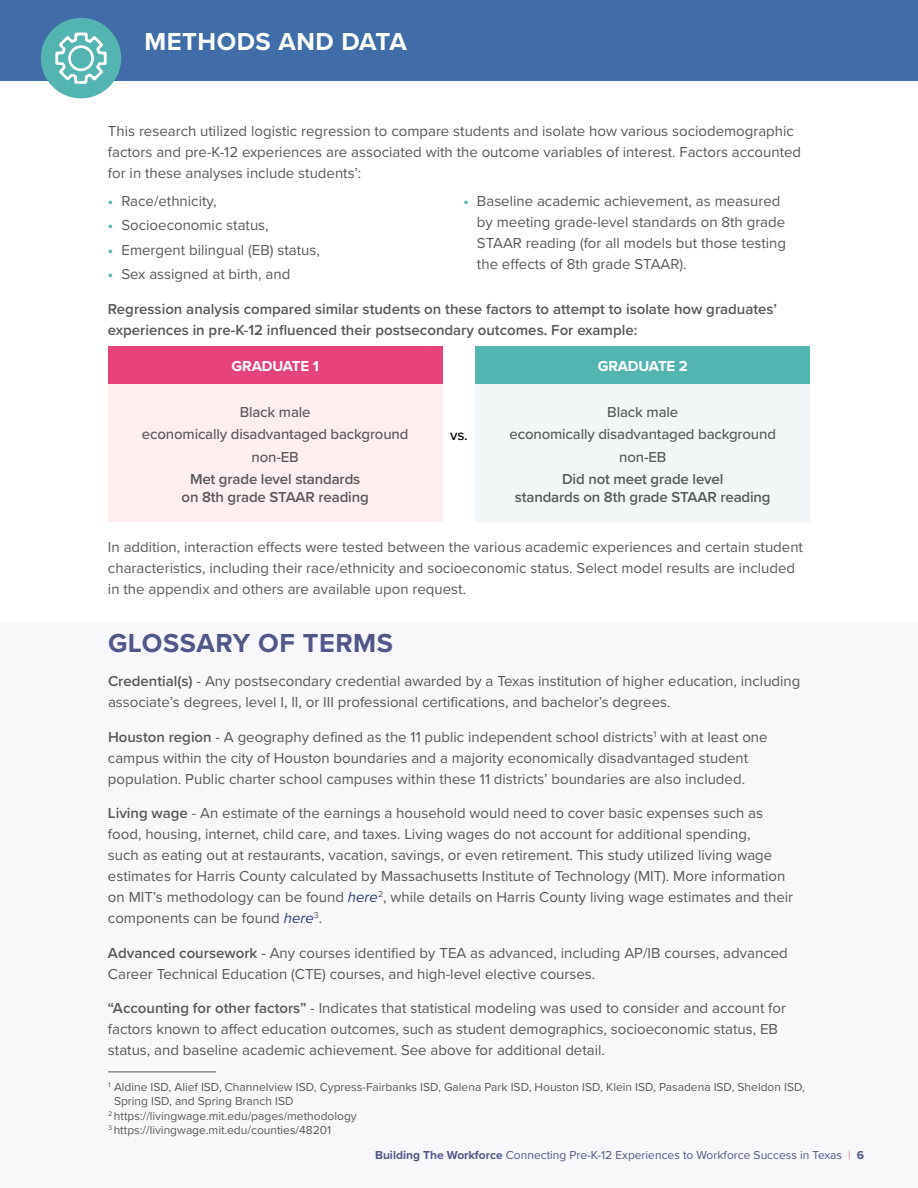
<style>
.page{position:relative;width:918px;height:1188px;background:#fff}
.page>*{position:absolute;margin:0;border:0;box-sizing:border-box;transform-origin:0 0}
.t1{font:700 27px "Proxima Nova";letter-spacing:.02em;color:#525789}
.t2{font:700 25.5px "Proxima Nova";letter-spacing:.02em;color:#fff}
.t3{font:15px/21px "Proxima Nova";color:#58595b}
.t4{font:600 15px/21px "Proxima Nova";color:#58595b}
.t5{font:500 15px/22.5px "Proxima Nova";letter-spacing:-.01em;color:#5a5a5c;text-align:center}
.t6{font:600 15px/18px "Proxima Nova";letter-spacing:-.01em;color:#5a5a5c;text-align:center}
.t7{font:700 15px "Proxima Nova";letter-spacing:-.01em;color:#fff}
.t8{font:500 15px "Proxima Nova";color:#000}
.t9{font:12px "Proxima Nova";color:#58595b}
.t10{font:12px "Proxima Nova";color:#525789}
.s1{font-weight:700;color:#53b5b0}
.s2{font-weight:600}
.s3{font-style:italic;color:#2d3d78}
.s4{font-weight:700}
.s5{color:#ea6e90}
</style>
<div class="page">
<div style="left:0;top:623px;width:918px;height:565px;background:#f8f8fb"></div>
<div style="left:0;top:0;width:918px;height:81px;background:#406ca9"></div>
<div style="left:41px;top:18px;width:80px;height:80px;background:#53b5b0;border-radius:50%"></div>
<svg style="left:55px;top:32px;width:52px;height:52px"></svg>
<div style="left:108px;top:346px;width:334px;height:39px;background:#e6427b"></div>
<div style="left:476px;top:346px;width:334px;height:39px;background:#53b5b0"></div>
<div style="left:108px;top:385px;width:334px;height:137px;background:#fdeff0"></div>
<div style="left:476px;top:385px;width:334px;height:137px;background:#f0f7f6"></div>
<hr style="left:108px;top:1072px;width:108px;height:1px;background:#58595b">
<h2 class="t2" style="left:145px;top:23px;width:264px">METHODS AND DATA</h2>
<p class="t3" style="left:108px;top:120px;width:695px">This research utilized logistic regression to compare students and isolate how various sociodemographic factors and pre-K-12 experiences are associated with the outcome variables of interest. Factors accounted for in these analyses include students’:</p>
<p class="t3" style="left:108px;top:189px;width:110px"><span class="s1">•</span> Race/ethnicity,</p>
<p class="t3" style="left:108px;top:214px;width:162px"><span class="s1">•</span> Socioeconomic status,</p>
<p class="t3" style="left:108px;top:238px;width:213px"><span class="s1">•</span> Emergent bilingual (EB) status,</p>
<p class="t3" style="left:108px;top:263px;width:184px"><span class="s1">•</span> Sex assigned at birth, and</p>
<p class="t3" style="left:477px;top:189px;width:311px;text-indent:-14px"><span class="s1">•</span> Baseline academic achievement, as measured by meeting grade-level standards on 8th grade STAAR reading (for all models but those testing the effects of 8th grade STAAR).</p>
<p class="t4" style="left:108px;top:298px;width:671px">Regression analysis compared similar students on these factors to attempt to isolate how graduates’ experiences in pre-K-12 influenced their postsecondary outcomes. For example:</p>
<p class="t7" style="left:232px;top:355px;width:89px">GRADUATE 1</p>
<p class="t5" style="left:142px;top:400px;width:268px">Black male<br>economically disadvantaged background non-EB</p>
<p class="t6" style="left:182px;top:470px;width:189px">Met grade level standards on 8th grade STAAR reading</p>
<p class="t8" style="left:450px;top:424px;width:19px">vs.</p>
<p class="t7" style="left:598px;top:355px;width:92px">GRADUATE 2</p>
<p class="t5" style="left:509px;top:400px;width:268px">Black male<br>economically disadvantaged background non-EB</p>
<p class="t6" style="left:515px;top:470px;width:257px">Did not meet grade level<br>standards on 8th grade STAAR reading</p>
<p class="t3" style="left:108px;top:536px;width:697px">In addition, interaction effects were tested between the various academic experiences and certain student characteristics, including their race/ethnicity and socioeconomic status. Select model results are included in the appendix and others are available upon request.</p>
<h1 class="t1" style="left:108px;top:623px;width:287px">GLOSSARY OF TERMS</h1>
<p class="t3" style="left:108px;top:670px;width:694px"><span class="s2">Credential(s)</span> - Any postsecondary credential awarded by a Texas institution of higher education, including associate’s degrees, level I, II, or III professional certifications, and bachelor’s degrees.</p>
<p class="t3" style="left:108px;top:726px;width:661px"><span class="s2">Houston region</span> - A geography defined as the 11 public independent school districts<sup>1</sup> with at least one campus within the city of Houston boundaries and a majority economically disadvantaged student population. Public charter school campuses within these 11 districts’ boundaries are also included.</p>
<p class="t3" style="left:108px;top:802px;width:687px"><span class="s2">Living wage</span> - An estimate of the earnings a household would need to cover basic expenses such as food, housing, internet, child care, and taxes. Living wages do not account for additional spending,<br>such as eating out at restaurants, vacation, savings, or even retirement. This study utilized living wage estimates for Harris County calculated by Massachusetts Institute of Technology (MIT). More information on MIT’s methodology can be found <span class="s3">here</span><sup>2</sup>, while details on Harris County living wage estimates and their components can be found <span class="s3">here</span><sup>3</sup>.</p>
<p class="t3" style="left:108px;top:942px;width:681px"><span class="s2">Advanced coursework</span> - Any courses identified by TEA as advanced, including AP/IB courses, advanced<br>Career Technical Education (CTE) courses, and high-level elective courses.</p>
<p class="t3" style="left:108px;top:997px;width:680px"><span class="s2">“Accounting for other factors”</span> - Indicates that statistical modeling was used to consider and account for factors known to affect education outcomes, such as student demographics, socioeconomic status, EB status, and baseline academic achievement. See above for additional detail.</p>
<p class="t9" style="left:108px;top:1078px;width:698px"><sup>1</sup> Aldine ISD, Alief ISD, Channelview ISD, Cypress-Fairbanks ISD, Galena Park ISD, Houston ISD, Klein ISD, Pasadena ISD, Sheldon ISD,</p>
<p class="t9" style="left:114px;top:1092px;width:181px">Spring ISD, and Spring Branch ISD</p>
<p class="t9" style="left:108px;top:1107px;width:250px"><sup>2</sup> https://livingwage.mit.edu/pages/methodology</p>
<p class="t9" style="left:108px;top:1121px;width:225px"><sup>3</sup> https://livingwage.mit.edu/counties/48201</p>
<p class="t10" style="left:375px;top:1146px;width:490px"><span class="s4">Building The Workforce</span> Connecting Pre-K-12 Experiences to Workforce Success in Texas <span class="s5">|</span> <span class="s4">6</span></p>
</div>
